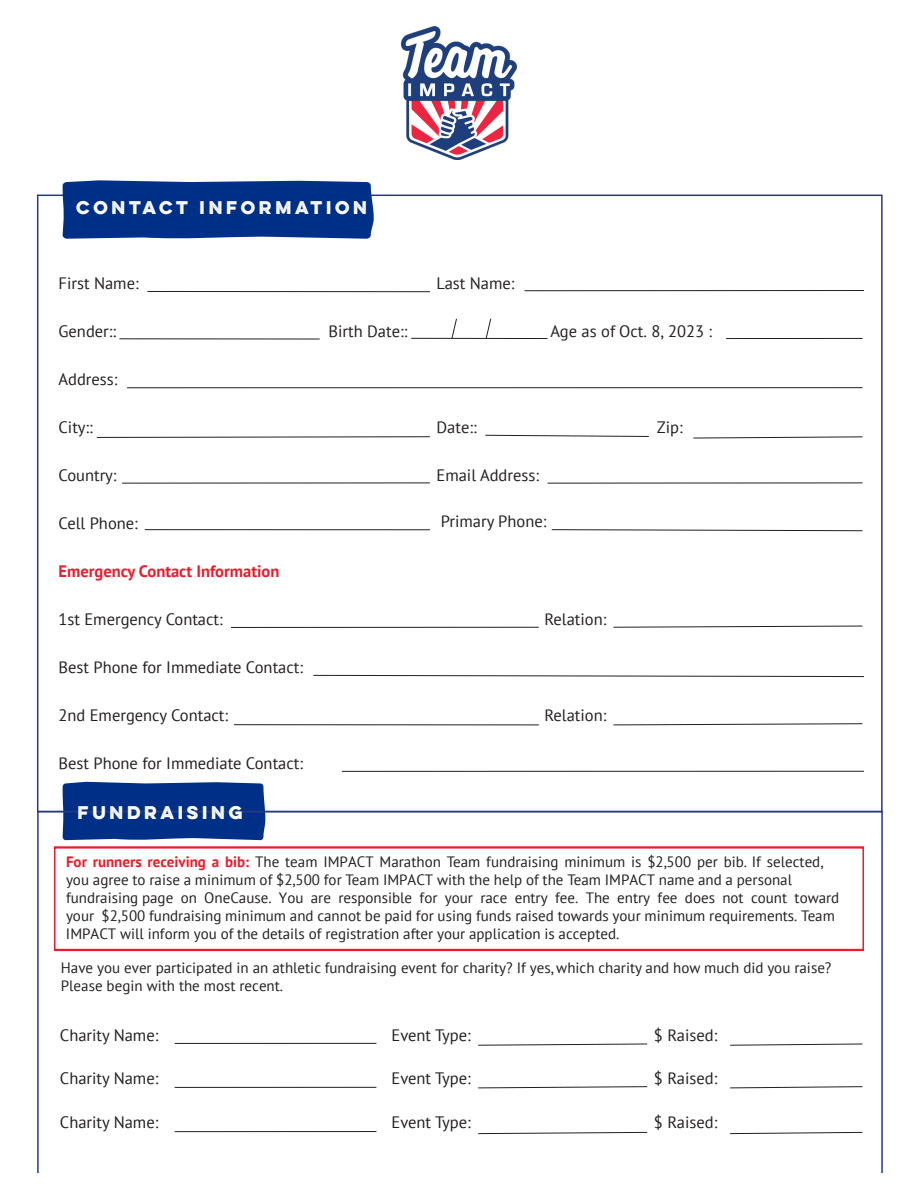
<style>
.page{position:relative;width:918px;height:1188px;background:#fff}
.page>*{position:absolute;margin:0;border:0;box-sizing:border-box;transform-origin:0 0}
.t1{font:16.5px "PT Sans";color:#231f20}
.t2{font:700 16.5px "Lulo One";color:#fff}
.t3{font:700 16.5px "PT Sans";color:#eb1c2b}
.t4{font:16.5px "PT Sans";color:#231f20}
.t5{font:15px/18px "PT Sans";color:#231f20}
.t6{font:15px/18px "PT Sans";color:#231f20}
.s1{font-style:inherit}
.s2{font-weight:700;color:#eb1c2b}
</style>
<div class="page">
<div style="left:63px;top:782px;width:202px;height:27px;background:#002f87"></div>
<div style="left:63px;top:180px;width:311px;height:59px;background:#002f87"></div>
<svg style="left:37px;top:811px;width:846px;height:362px"></svg>
<img style="left:401px;top:26px;width:116px;height:134px">
<hr style="left:147px;top:291px;width:283px;height:1px;background:#231f20">
<hr style="left:525px;top:290px;width:339px;height:1px;background:#231f20">
<hr style="left:119px;top:338px;width:201px;height:1px;background:#231f20">
<hr style="left:411px;top:338px;width:137px;height:1px;background:#231f20">
<svg style="left:451px;top:318px;width:6px;height:21px"></svg>
<svg style="left:485px;top:318px;width:7px;height:21px"></svg>
<hr style="left:726px;top:338px;width:137px;height:1px;background:#231f20">
<hr style="left:127px;top:387px;width:735px;height:1px;background:#231f20">
<svg style="left:96px;top:436px;width:334px;height:2px"></svg>
<svg style="left:485px;top:435px;width:164px;height:2px"></svg>
<svg style="left:693px;top:436px;width:170px;height:3px"></svg>
<hr style="left:122px;top:483px;width:308px;height:1px;background:#231f20">
<hr style="left:548px;top:483px;width:315px;height:1px;background:#231f20">
<hr style="left:145px;top:529px;width:285px;height:1px;background:#231f20">
<svg style="left:551px;top:529px;width:312px;height:2px"></svg>
<hr style="left:231px;top:627px;width:308px;height:1px;background:#231f20">
<svg style="left:613px;top:625px;width:250px;height:3px"></svg>
<svg style="left:313px;top:675px;width:551px;height:2px"></svg>
<hr style="left:234px;top:724px;width:305px;height:1px;background:#231f20">
<svg style="left:613px;top:723px;width:250px;height:3px"></svg>
<hr style="left:342px;top:771px;width:522px;height:1px;background:#231f20">
<div style="left:54px;top:847px;width:810px;height:104px;border:2px solid #eb1c2b"></div>
<svg style="left:477px;top:1043px;width:171px;height:3px"></svg>
<svg style="left:729px;top:1043px;width:134px;height:3px"></svg>
<svg style="left:477px;top:1086px;width:171px;height:3px"></svg>
<svg style="left:729px;top:1086px;width:134px;height:3px"></svg>
<svg style="left:477px;top:1132px;width:171px;height:2px"></svg>
<svg style="left:729px;top:1132px;width:134px;height:2px"></svg>
<hr style="left:175px;top:1043px;width:201px;height:1px;background:#231f20">
<hr style="left:175px;top:1087px;width:201px;height:1px;background:#231f20">
<hr style="left:175px;top:1131px;width:201px;height:1px;background:#231f20">
<p class="t2" style="left:76px;top:195px;width:296px">CONTACT INFORMATION</p>
<p class="t1" style="left:58px;top:273px;width:82px">First Name:</p>
<p class="t1" style="left:58px;top:321px;width:59px"><span class="s1">G</span>ender<span class="s1">:</span>:</p>
<p class="t1" style="left:58px;top:369px;width:60px">Address:</p>
<p class="t1" style="left:58px;top:417px;width:36px"><span class="s1">C</span>ity<span class="s1">:</span>:</p>
<p class="t1" style="left:58px;top:465px;width:60px">Country:</p>
<p class="t1" style="left:58px;top:513px;width:81px">Cell Phone:</p>
<p class="t3" style="left:58px;top:560px;width:222px">Emergency Contact Information</p>
<p class="t1" style="left:58px;top:609px;width:166px">1st Emergency Contact:</p>
<p class="t1" style="left:58px;top:657px;width:246px">Best Phone for Immediate Contact:</p>
<p class="t1" style="left:58px;top:705px;width:171px">2nd Emergency Contact:</p>
<p class="t1" style="left:58px;top:753px;width:246px">Best Phone for Immediate Contact:</p>
<p class="t2" style="left:78px;top:799px;width:170px">FUNDRAISING</p>
<p class="t5" style="left:66px;top:852px;width:775px"><span class="s2">For runners receiving a bib:</span> The team IMPACT Marathon Team fundraising minimum is $2,500 per bib. If selected, you agree to raise a minimum of $2,500 for Team IMPACT with the help of the Team IMPACT name and a personal fundraising page on OneCause. You are responsible for your race entry fee. The entry fee does not count toward your $2,500 fundraising minimum and cannot be paid for using funds raised towards your minimum requirements. Team IMPACT will inform you of the details of registration after your application is accepted.</p>
<p class="t6" style="left:61px;top:958px;width:772px">Have you ever participated in an athletic fundraising event for charity? If yes, which charity and how much did you raise<span class="s1">?<br>P</span>lease begin with the most recent.)</p>
<p class="t1" style="left:60px;top:1024px;width:100px">Charity Name:</p>
<p class="t1" style="left:392px;top:1024px;width:81px">Event Type:</p>
<p class="t1" style="left:654px;top:1024px;width:65px">$ Raised:</p>
<p class="t1" style="left:60px;top:1068px;width:100px">Charity Name:</p>
<p class="t1" style="left:392px;top:1068px;width:81px">Event Type:</p>
<p class="t1" style="left:654px;top:1068px;width:65px">$ Raised:</p>
<p class="t1" style="left:60px;top:1111px;width:100px">Charity Name:</p>
<p class="t1" style="left:392px;top:1111px;width:81px">Event Type:</p>
<p class="t1" style="left:654px;top:1111px;width:65px">$ Raised:</p>
<p class="t1" style="left:436px;top:273px;width:80px">Last Name:</p>
<p class="t1" style="left:329px;top:321px;width:80px"><span class="s1">B</span>irth <span class="s1">D</span>ate<span class="s1">:</span>:</p>
<p class="t4" style="left:550px;top:321px;width:163px">A<span class="s1">ge as of</span> Oct. 8, 2023<span class="s1">):</span></p>
<p class="t1" style="left:436px;top:417px;width:42px"><span class="s1">D</span>ate<span class="s1">:</span>:</p>
<p class="t4" style="left:657px;top:417px;width:27px">Z<span class="s1">i</span>p<span class="s1">:</span></p>
<p class="t1" style="left:436px;top:465px;width:104px">Email Address:</p>
<p class="t1" style="left:441px;top:510px;width:107px">Primary Phone:</p>
<p class="t1" style="left:545px;top:609px;width:63px">Relation:</p>
<p class="t1" style="left:545px;top:705px;width:63px">Relation:</p>
</div>
